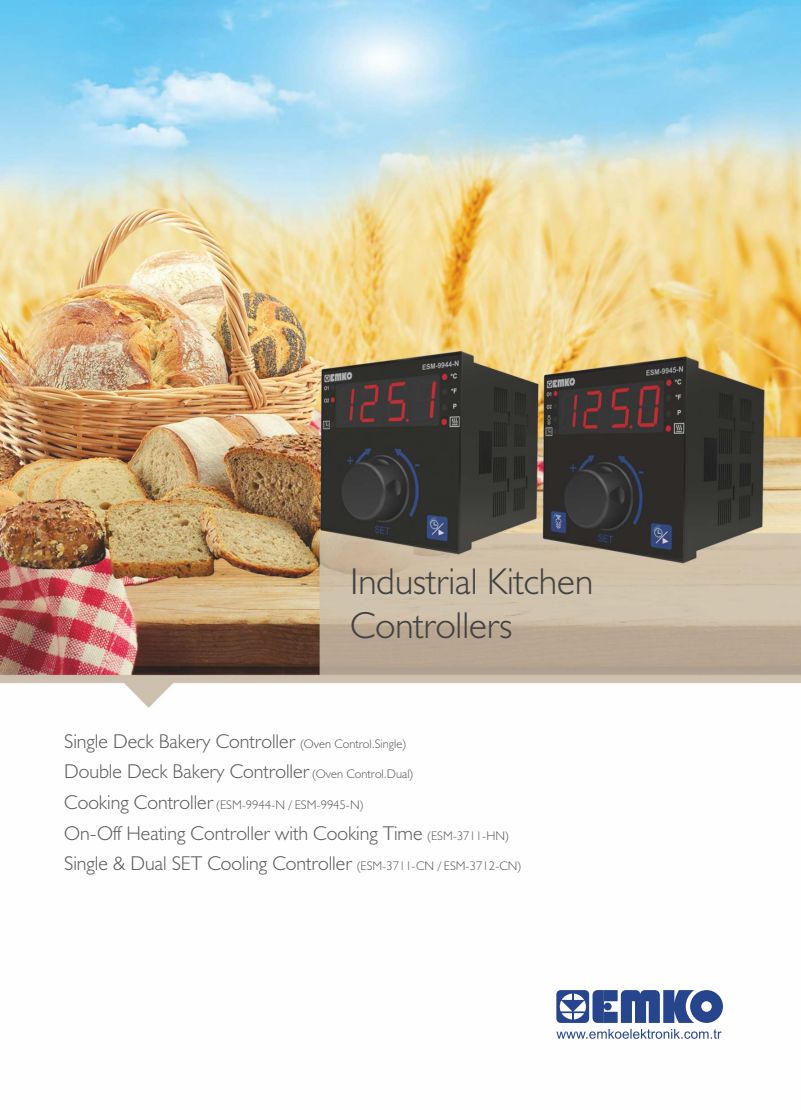
<style>
.page{position:relative;width:801px;height:1110px;background:#fff}
.page>*{position:absolute;margin:0;border:0;box-sizing:border-box;transform-origin:0 0}
.t1{font:300 37.5px/44.6px "Humanist 521 BT";color:#424242}
.t2{font:300 20px/30.6px "Humanist 521 BT";color:#5c5c5c}
.t3{font:300 12.5px "Humanist 521 BT";color:#5c5c5c}
.s1{font-size:12.5px}
.s2{font-size:20px}
</style>
<div class="page">
<img style="left:0;top:0;width:801px;height:1039px">
<svg style="left:556px;top:989px;width:167px;height:33px"></svg>
<svg style="left:556px;top:1028px;width:166px;height:10px"></svg>
<h1 class="t1" style="left:350px;top:561px;width:245px">Industrial Kitchen<br>Controllers</h1>
<p class="t2" style="left:64px;top:727px;width:350px">Single Deck Bakery Controller <span class="s1">(Oven Control.Single)<br></span>Double Deck Bakery Controller <span class="s1">(Oven Control.Dual)</span></p>
<p class="t3" style="left:64px;top:799px;width:300px"><span class="s2">Cooking Controller</span> (ESM-9944-N / ESM-9945-N)</p>
<p class="t2" style="left:64px;top:818px;width:458px">On-Off Heating Controller with Cooking Time <span class="s1">(ESM-3711-HN)<br></span>Single &amp; Dual SET Cooling Controller <span class="s1">(ESM-3711-CN / ESM-3712-CN)</span></p>
</div>
